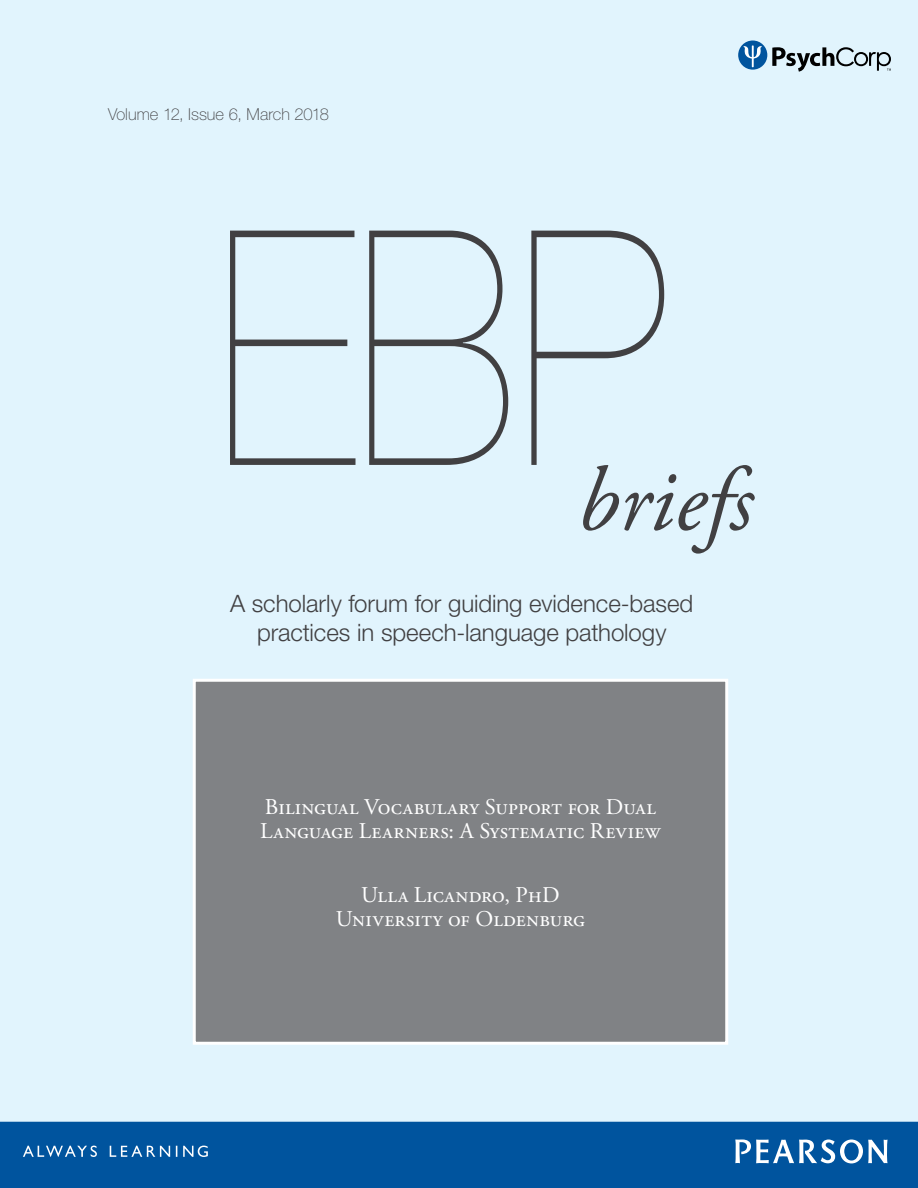
<style>
.page{position:relative;width:918px;height:1188px;background:#e1f4fd}
.page>*{position:absolute;margin:0;border:0;box-sizing:border-box;transform-origin:0 0}
.t1{font:200 328.2px "Helvetica Neue LT Std";color:#414042;scale:.8 1}
.t2{font:italic 90px "Adobe Garamond Pro";color:#414042}
.t3{font:300 24px/28.8px "Helvetica Neue LT Std";letter-spacing:-.005em;color:#414042;text-align:center}
.t4{font:22.5px/24px "Adobe Garamond Pro";letter-spacing:.01em;color:#fff}
.t5{font:100 16.5px "Helvetica Neue LT Std";color:#414042}
</style>
<div class="page">
<div style="left:194px;top:680px;width:533px;height:363px;background:#808285"></div>
<div style="left:193px;top:679px;width:535px;height:366px;border:3px solid #fff"></div>
<div style="left:0;top:1122px;width:918px;height:66px;background:#00549e"></div>
<svg style="left:735px;top:1140px;width:153px;height:23px"></svg>
<svg style="left:23px;top:1146px;width:185px;height:11px"></svg>
<div style="left:738px;top:41px;width:29px;height:29px;background:#00549e;border-radius:50%"></div>
<svg style="left:744px;top:45px;width:18px;height:23px"></svg>
<svg style="left:772px;top:47px;width:119px;height:25px"></svg>
<p class="t5" style="left:108px;top:104px;width:223px">Volume 12, Issue 6, March 2018</p>
<h1 class="t1" style="left:216px;top:159px;width:567px">EBP</h1>
<h2 class="t2" style="left:577px;top:447px;width:177px">briefs</h2>
<p class="t3" style="left:230px;top:589px;width:465px">A scholarly forum for guiding evidence-based practices in speech-language pathology</p>
<p class="t4" style="left:260px;top:795px;width:402px">Bilingual Vocabulary Support for Dual<br>Language Learners: A Systematic Review</p>
<p class="t4" style="left:336px;top:884px;width:251px;text-align:center">Ulla Licandro, PhD<br>University of Oldenburg</p>
</div>
